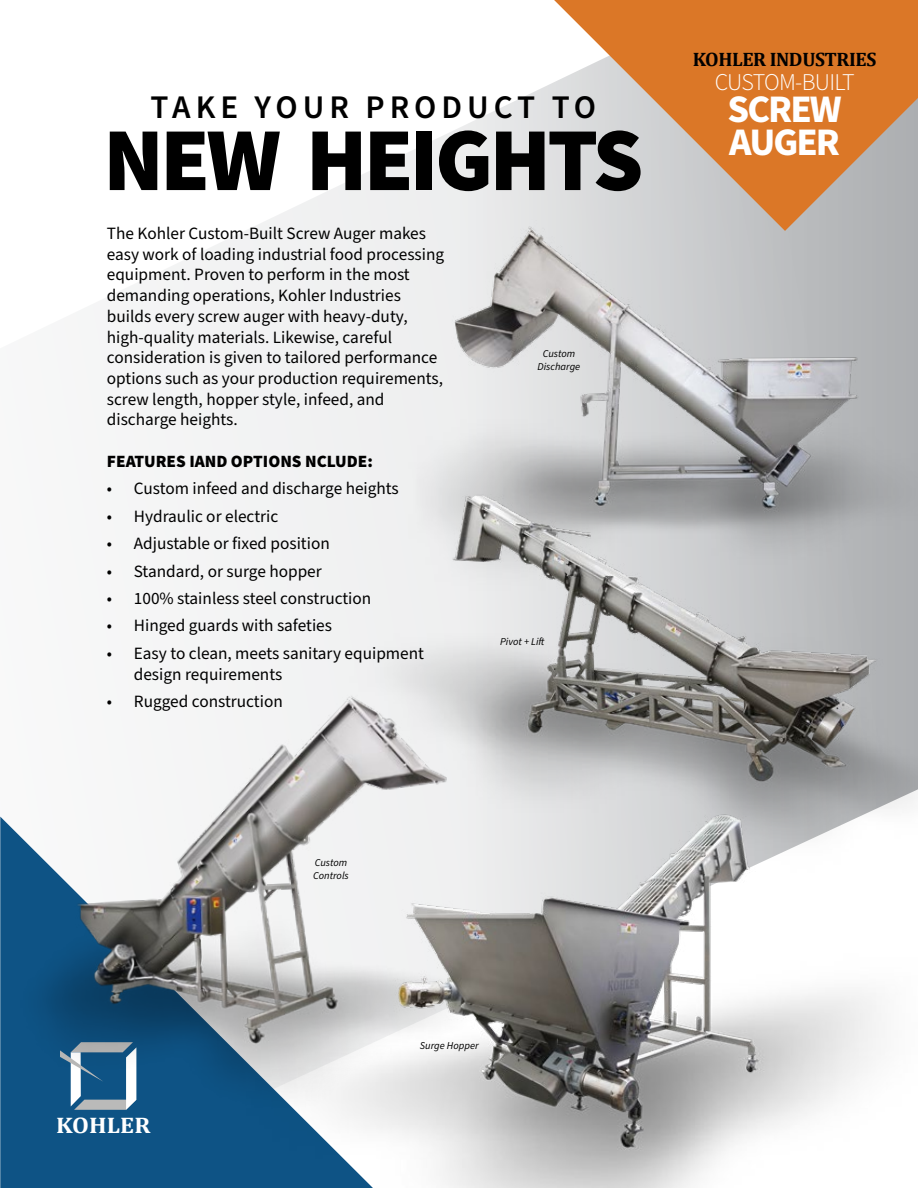
<style>
.page{position:relative;width:918px;height:1188px;background:#fff}
.page>*{position:absolute;margin:0;border:0;box-sizing:border-box;transform-origin:0 0}
.t1{font:900 90px "Source Sans Pro";letter-spacing:-.04em;color:#000}
.t2{font:700 39px/32.4px "Source Sans Pro";letter-spacing:-.05em;color:#fff}
.t3{font:600 33px "Source Sans Pro";letter-spacing:.15em;color:#000}
.t4{font:300 24px "Source Sans Pro";letter-spacing:-.04em;color:#fff}
.t5{font:700 22.65px "Cambria";letter-spacing:.005em;color:#fff;scale:1.07 1}
.t6{font:700 19.5px "Cambria";letter-spacing:-.02em;color:#000}
.t7{font:17.25px/20.7px "Source Sans Pro";color:#000}
.t8{font:900 17.25px "Source Sans Pro";color:#000}
.t9{font:italic 10.5px/12.6px "Source Sans Pro";color:#000;text-align:center}
</style>
<div class="page">
<svg style="left:122px;top:82px;width:432px;height:598px"></svg>
<svg style="left:554px;top:0;width:364px;height:219px;background:#d59969"></svg>
<img style="left:0;top:680px;width:323px;height:508px">
<img style="left:116px;top:806px;width:765px;height:382px">
<img style="left:391px;top:219px;width:527px;height:249px">
<img style="left:323px;top:468px;width:595px;height:432px">
<h3 class="t3" style="left:151px;top:85px;width:447px">TAKE YOUR PRODUCT TO</h3>
<h1 class="t1" style="left:103px;top:98px;width:542px">NEW HEIGHTS</h1>
<p class="t7" style="left:107px;top:224px;width:339px">The Kohler Custom-Built Screw Auger makes easy work of loading industrial food processing equipment. Proven to perform in the most demanding operations, Kohler Industries builds every screw auger with heavy-duty, high-quality materials. Likewise, careful consideration is given to tailored performance options such as your production requirements, screw length, hopper style, infeed, and discharge heights.</p>
<p class="t8" style="left:107px;top:449px;width:268px">FEATURES IAND OPTIONS NCLUDE:</p>
<p class="t7" style="left:107px;top:479px;width:294px">• Custom infeed and discharge heights</p>
<p class="t7" style="left:107px;top:506px;width:173px">• Hydraulic or electric</p>
<p class="t7" style="left:107px;top:534px;width:225px">• Adjustable or fixed position</p>
<p class="t7" style="left:107px;top:561px;width:217px">• Standard, or surge hopper</p>
<p class="t7" style="left:107px;top:588px;width:266px">• 100% stainless steel construction</p>
<p class="t7" style="left:107px;top:616px;width:227px">• Hinged guards with safeties</p>
<p class="t7" style="left:134px;top:643px;width:292px;text-indent:-27px">• Easy to clean, meets sanitary equipment design requirements</p>
<p class="t7" style="left:107px;top:691px;width:177px">• Rugged construction</p>
<p class="t9" style="left:538px;top:348px;width:44px">Custom<br>Discharge</p>
<p class="t9" style="left:500px;top:635px;width:46px">Pivot + Lift</p>
<p class="t6" style="left:693px;top:46px;width:185px">KOHLER INDUSTRIES</p>
<h3 class="t4" style="left:715px;top:67px;width:141px">CUSTOM-BUILT</h3>
<h2 class="t2" style="left:728px;top:94px;width:116px">SCREW<br>AUGER</h2>
<p class="t9" style="left:313px;top:857px;width:37px;text-align:left">Custom<br>Controls</p>
<h3 class="t5" style="left:56px;top:1110px;width:90px">KOHLER</h3>
<p class="t9" style="left:420px;top:1039px;width:60px">Surge Hopper</p>
</div>
